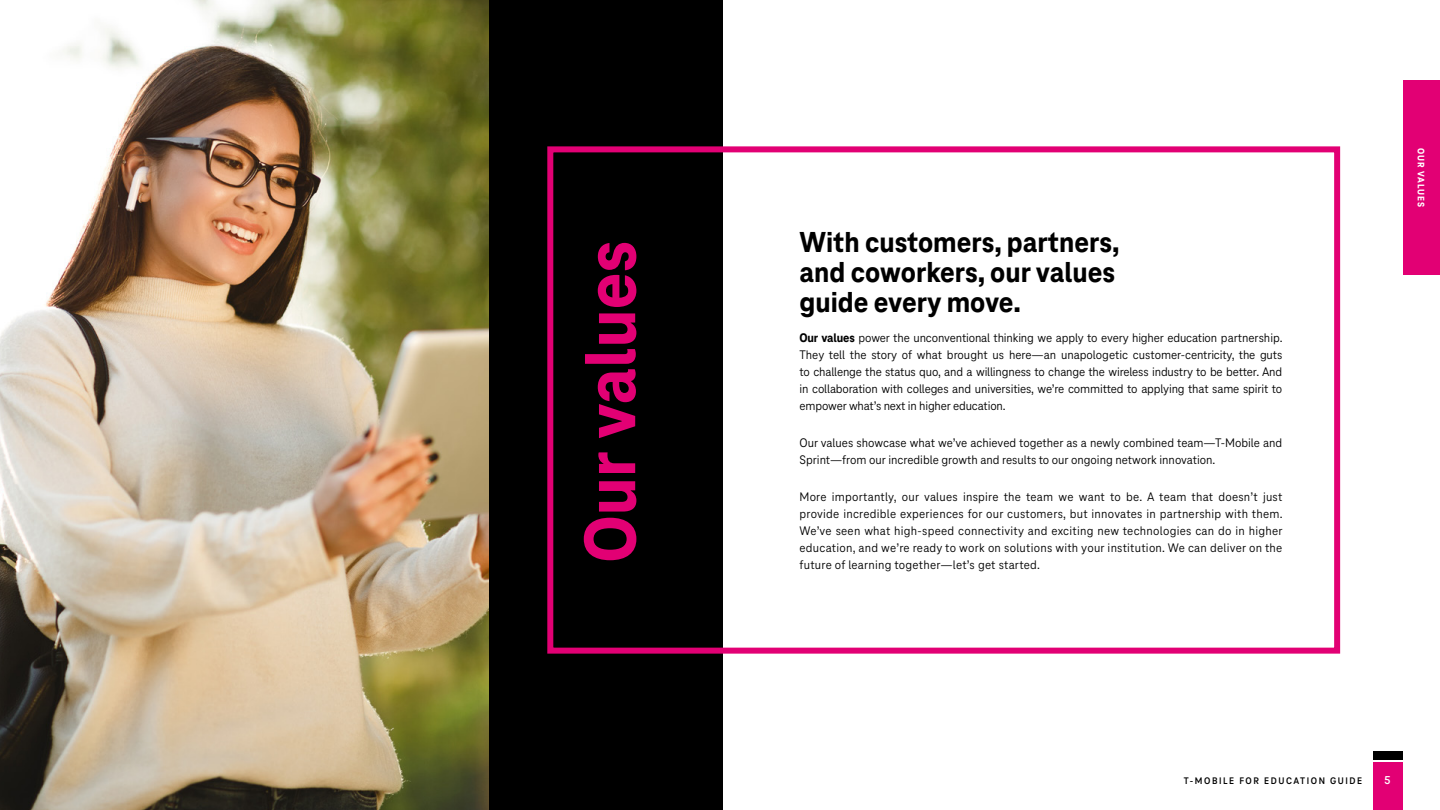
<style>
.page{position:relative;width:1440px;height:810px;background:#fff}
.page>*{position:absolute;margin:0;border:0;box-sizing:border-box;transform-origin:0 0}
.t1{font:800 75.15px "Tele Neo";color:#e20074}
.t2{font:800 30px/30px "Tele Neo";color:#000}
.t3{font:12.9px/17px "Tele Neo";color:#000;text-align:justify}
.t4{font:700 11.85px "Tele Neo";color:#fff}
.t5{font:700 9.9px "Tele Neo";letter-spacing:.16em;color:#000}
.t6{font:800 9.75px "Tele Neo";letter-spacing:.1em;color:#fff}
.s1{font-weight:800}
</style>
<div class="page">
<div style="left:1372px;top:763px;width:30px;height:47px;background:#e20074"></div>
<div style="left:1372px;top:752px;width:30px;height:8px;background:#000"></div>
<div style="left:1403px;top:80px;width:37px;height:194px;background:#e20074"></div>
<img style="left:0;top:0;width:489px;height:810px">
<div style="left:489px;top:0;width:233px;height:810px;background:#000"></div>
<div style="left:547px;top:146px;width:793px;height:508px;border:6px solid #e20074"></div>
<h1 class="t1" style="left:568px;top:563px;width:324px;rotate:-90deg">Our values</h1>
<h2 class="t2" style="left:799px;top:227px;width:322px">With customers, partners, and coworkers, our values guide every move.</h2>
<p class="t3" style="left:799px;top:330px;width:484px"><span class="s1">Our values</span> power the unconventional thinking we apply to every higher education partnership.<br>They tell the story of what brought us here—an unapologetic customer-centricity, the guts to challenge the status quo, and a willingness to change the wireless industry to be better. And in collaboration with colleges and universities, we’re committed to applying that same spirit to empower what’s next in higher education.</p>
<p class="t3" style="left:799px;top:435px;width:484px">Our values showcase what we’ve achieved together as a newly combined team—T-Mobile and<br>Sprint—from our incredible growth and results to our ongoing network innovation.</p>
<p class="t3" style="left:799px;top:489px;width:485px">More importantly, our values inspire the team we want to be. A team that doesn’t just provide incredible experiences for our customers, but innovates in partnership with them.<br>We’ve seen what high-speed connectivity and exciting new technologies can do in higher education, and we’re ready to work on solutions with your institution. We can deliver on the future of learning together—let’s get started.</p>
<p class="t6" style="left:1426px;top:148px;width:61px;rotate:90deg">OUR VALUES</p>
<p class="t5" style="left:1184px;top:775px;width:180px">T-MOBILE FOR EDUCATION GUIDE</p>
<p class="t4" style="left:1384px;top:774px;width:7px">5</p>
</div>
